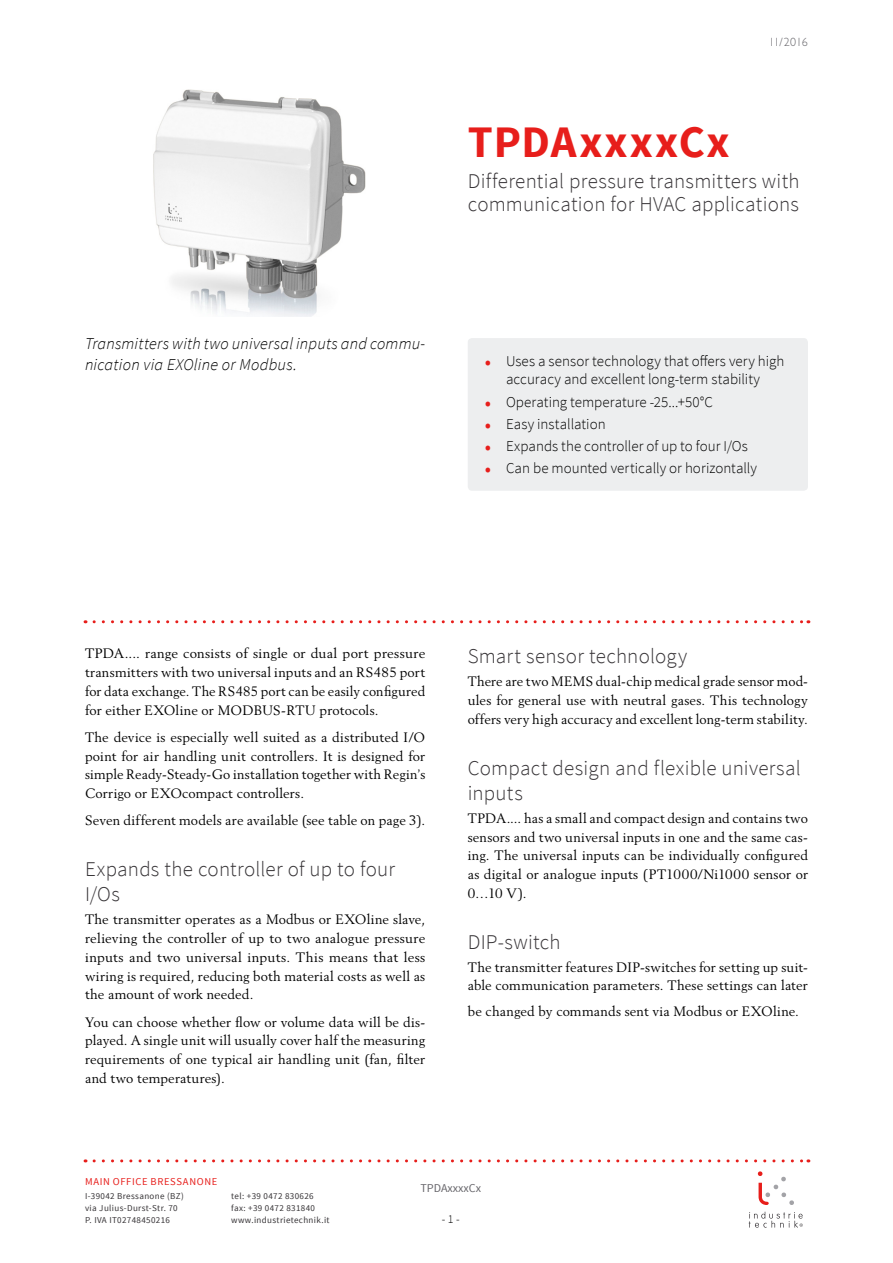
<style>
.page{position:relative;width:893px;height:1263px;background:#fff}
.page>*{position:absolute;margin:0;border:0;box-sizing:border-box;transform-origin:0 0}
.t1{font:700 45px "Source Sans Pro";letter-spacing:.03em;color:#e71e1b}
.t2{font:300 21px/25.2px "Source Sans Pro";letter-spacing:.01em;color:#373437}
.t3{font:italic 300 16.5px/21px "Source Sans Pro";letter-spacing:.015em;color:#000}
.t4{font:300 15px/18px "Source Sans Pro";color:#000;text-align:center}
.t5{font:13.5px/18.8px "Berling LT Std";letter-spacing:.01em;color:#000;text-align:justify}
.t6{font:12px "Source Sans Pro";color:#68676c}
.t7{font:300 12px "Gill Sans Std";letter-spacing:-.01em;color:#68676c}
.t8{font:300 12px "Source Sans Pro";color:#000}
.t9{font:10.5px "Source Sans Pro";letter-spacing:.06em;color:#e71e1b}
.t10{font:9px/12px "Source Sans Pro";letter-spacing:.04em;color:#373437}
.s1{font-size:22.5px;color:#e71e1b}
</style>
<div class="page">
<svg style="left:94px;top:1159px;width:715px;height:3px"></svg>
<svg style="left:749px;top:1211px;width:54px;height:16px"></svg>
<svg style="left:758px;top:1171px;width:36px;height:34px"></svg>
<svg style="left:94px;top:620px;width:715px;height:3px"></svg>
<div style="left:468px;top:338px;width:340px;height:153px;background:#edeeef;border-radius:4px"></div>
<img style="left:153px;top:89px;width:213px;height:228px">
<p class="t7" style="left:769px;top:36px;width:41px">11/2016</p>
<h1 class="t1" style="left:468px;top:113px;width:263px">TPDAxxxxCx</h1>
<h2 class="t2" style="left:468px;top:170px;width:333px;line-height:22.5px">Differential pressure transmitters with communication for HVAC applications</h2>
<p class="t3" style="left:85px;top:333px;width:342px">Transmitters with two universal inputs and commu&shy;nication via EXOline or Modbus.</p>
<p class="t4" style="left:485px;top:352px;width:301px"><span class="s1">•</span> Uses a sensor technology that offers very high accuracy and excellent long-term stability</p>
<p class="t4" style="left:485px;top:393px;width:230px"><span class="s1">•</span> Operating temperature -25...+50°C</p>
<p class="t4" style="left:485px;top:415px;width:122px"><span class="s1">•</span> Easy installation</p>
<p class="t4" style="left:485px;top:437px;width:265px"><span class="s1">•</span> Expands the controller of up to four I/Os</p>
<p class="t4" style="left:485px;top:459px;width:274px"><span class="s1">•</span> Can be mounted vertically or horizontally</p>
<p class="t5" style="left:85px;top:644px;width:342px">TPDA.... range consists of single or dual port pressure transmitters with two universal inputs and an RS485 port for data exchange. The RS485 port can be easily configured for either EXOline or MODBUS-RTU protocols.</p>
<p class="t5" style="left:85px;top:727px;width:342px">The device is especially well suited as a distributed I/O point for air handling unit controllers. It is designed for simple Ready-Steady-Go installation together with Regin’s Corrigo or EXOcompact controllers.</p>
<p class="t5" style="left:85px;top:811px;width:342px">Seven different models are available (see table on page 3).</p>
<h2 class="t2" style="left:85px;top:857px;width:312px">Expands the controller of up to four<br>I/Os</h2>
<p class="t5" style="left:85px;top:910px;width:342px">The transmitter operates as a Modbus or EXOline slave, relieving the controller of up to two analogue pressure inputs and two universal inputs. This means that less wiring is required, reducing both material costs as well as the amount of work needed.</p>
<p class="t5" style="left:85px;top:1012px;width:342px">You can choose whether flow or volume data will be dis&shy;played. A single unit will usually cover half the measuring requirements of one typical air handling unit (fan, filter and two temperatures).</p>
<h2 class="t2" style="left:468px;top:644px;width:221px">Smart sensor technology</h2>
<p class="t5" style="left:468px;top:672px;width:342px">There are two MEMS dual-chip medical grade sensor mod&shy;ules for general use with neutral gases. This technology offers very high accuracy and excellent long-term stability.</p>
<h2 class="t2" style="left:468px;top:755px;width:335px">Compact design and flexible universal inputs</h2>
<p class="t5" style="left:468px;top:808px;width:342px">TPDA.... has a small and compact design and contains two sensors and two universal inputs in one and the same cas&shy;ing. The universal inputs can be individually configured as digital or analogue inputs (PT1000/Ni1000 sensor or 0…10 V).</p>
<h2 class="t2" style="left:468px;top:929px;width:94px">DIP-switch</h2>
<p class="t5" style="left:468px;top:957px;width:342px">The transmitter features DIP-switches for setting up suit&shy;able communication parameters. These settings can later</p>
<p class="t5" style="left:468px;top:1001px;width:333px">be changed by commands sent via Modbus or EXOline.</p>
<p class="t9" style="left:85px;top:1175px;width:134px">MAIN OFFICE BRESSANONE</p>
<p class="t10" style="left:85px;top:1190px;width:100px">I-39042 Bressanone (BZ) via Julius-Durst-Str. 70<br>P. IVA IT02748450216</p>
<p class="t10" style="left:231px;top:1190px;width:100px">tel: +39 0472 830626 fax: +39 0472 831840 www.industrietechnik.it</p>
<p class="t6" style="left:420px;top:1181px;width:62px">TPDAxxxxCx</p>
<p class="t8" style="left:442px;top:1212px;width:19px">- 1 -</p>
</div>
